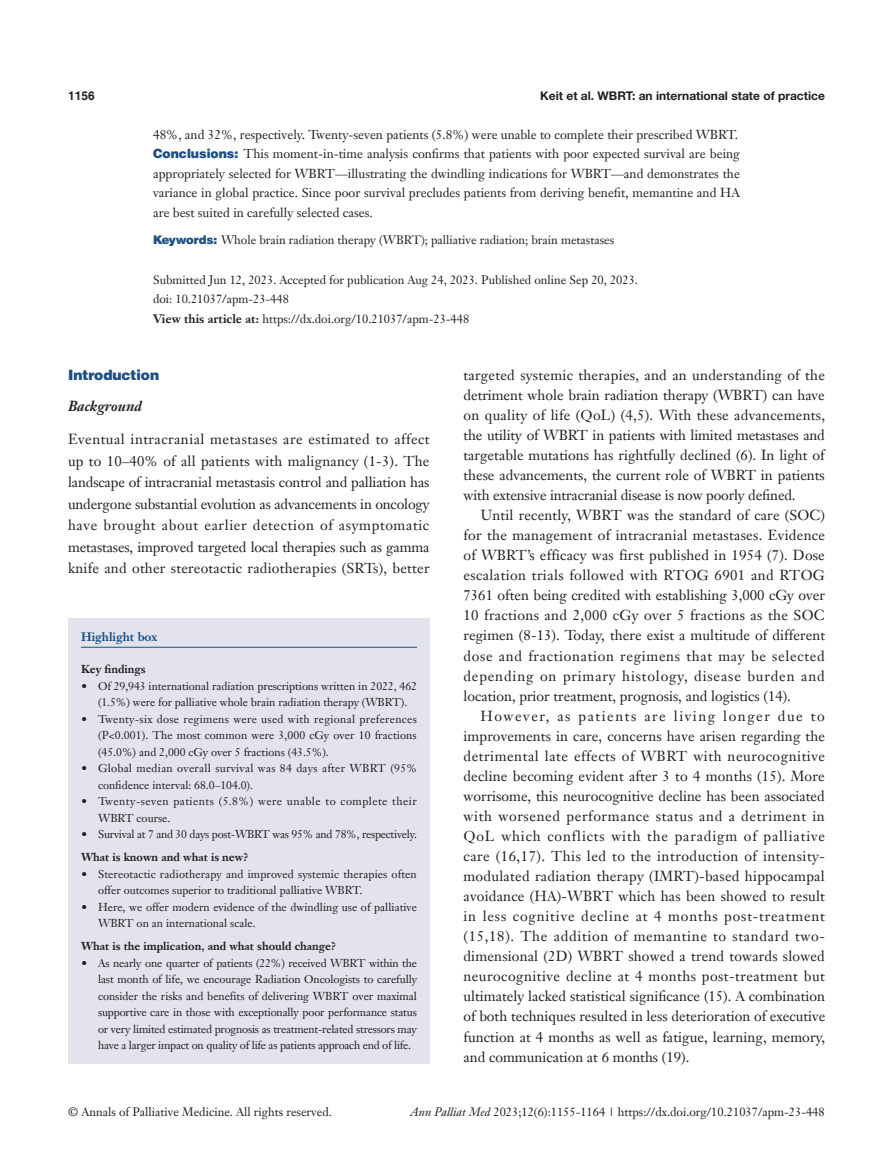
<style>
.page{position:relative;width:893px;height:1170px;background:#fff}
.page>*{position:absolute;margin:0;border:0;box-sizing:border-box;transform-origin:0 0}
.t1{font:14.25px/20.1px "Janson Text LT";color:#231f20;text-align:justify}
._1ji-zhengti{font:900 14.25px "Helvetica";color:#1c5085}
._2ji-6_5{font:italic 700 14.25px "Janson Text LT";color:#231f20}
.A-Abstract{font:12.75px/19.5px "Janson Text LT";color:#231f20;text-align:justify}
.A-time{font:12px "Janson Text LT";color:#231f20}
.A-Keywords{font:12px "Janson Text LT";color:#231f20}
.A-View_this_article{font:12px "Janson Text LT";color:#231f20}
.t2{font:700 12px "Helvetica Neue LT Pro";color:#231f20}
.A-doi{font:12px "Janson Text LT";color:#231f20}
.Cite{font:700 12px "Janson Text LT";color:#1c5085}
.t3{font:700 12px "Helvetica";color:#231f20}
.box-zhengwen-1_5mm{font:11.25px/16.5px "Janson Text LT";color:#231f20}
.box-zhengwen{font:11.25px/16.5px "Janson Text LT";color:#231f20}
.box-zhengwen-2{font:11.25px/16.5px "Janson Text LT";letter-spacing:.025em;color:#231f20}
.box-biaoti{font:700 11.25px "Janson Text LT";color:#231f20}
.box-zhengwen-3{font:11.25px/16.5px "Janson Text LT";letter-spacing:.04em;color:#231f20}
.box-zhengwen-1_5mm-2{font:11.25px "Janson Text LT";letter-spacing:-.02em;color:#231f20}
.s1{font-family:"Helvetica AME";color:#1c5085}
.s2{font-weight:700}
.s3{font-style:italic}
</style>
<div class="page">
<div style="left:68px;top:617px;width:362px;height:446px;background:#e2e3ec"></div>
<hr style="left:81px;top:646px;width:336px;height:1px;background:#1c5085">
<p class="t3" style="left:68px;top:88px;width:28px">1156</p>
<p class="t2" style="left:540px;top:88px;width:286px">Keit et al. WBRT: an international state of practice</p>
<p class="A-Abstract" style="left:153px;top:124px;width:586px">48%, and 32%, respectively. Twenty-seven patients (5.8%) were unable to complete their prescribed WBRT.</p>
<p class="A-Abstract" style="left:153px;top:144px;width:588px"><span class="s1">Conclusions:</span> This moment-in-time analysis confirms that patients with poor expected survival are being appropriately selected for WBRT—illustrating the dwindling indications for WBRT—and demonstrates the variance in global practice. Since poor survival precludes patients from deriving benefit, memantine and HA are best suited in carefully selected cases.</p>
<p class="A-Keywords" style="left:153px;top:233px;width:462px"><span class="s1">Keywords:</span> Whole brain radiation therapy (WBRT); palliative radiation; brain metastases</p>
<p class="A-time" style="left:153px;top:272px;width:486px">Submitted Jun 12, 2023. Accepted for publication Aug 24, 2023. Published online Sep 20, 2023.</p>
<p class="A-doi" style="left:153px;top:291px;width:137px">doi: 10.21037/apm-23-448</p>
<p class="A-View_this_article" style="left:153px;top:311px;width:318px"><span class="s2">View this article at:</span> https://dx.doi.org/10.21037/apm-23-448</p>
<p class="_1ji-zhengti" style="left:68px;top:365px;width:93px">Introduction</p>
<p class="_2ji-6_5" style="left:68px;top:397px;width:75px">Background</p>
<p class="t1" style="left:68px;top:428px;width:363px;line-height:21.5px">Eventual intracranial metastases are estimated to affect up to 10–40% of all patients with malignancy (1-3). The landscape of intracranial metastasis control and palliation has undergone substantial evolution as advancements in oncology have brought about earlier detection of asymptomatic metastases, improved targeted local therapies such as gamma knife and other stereotactic radiotherapies (SRTs), better</p>
<p class="Cite" style="left:81px;top:629px;width:78px">Highlight box</p>
<p class="box-biaoti" style="left:81px;top:662px;width:66px">Key findings</p>
<p class="box-zhengwen" style="left:98px;top:677px;width:320px;text-indent:-17px"><span class="s2">•</span> Of 29,943 international radiation prescriptions written in 2022, 462 (1.5%) were for palliative whole brain radiation therapy (WBRT).</p>
<p class="box-zhengwen" style="left:98px;top:710px;width:320px;text-align:justify;text-indent:-17px"><span class="s2">•</span> Twenty-six dose regimens were used with regional preferences (P&lt;0.001). The most common were 3,000 cGy over 10 fractions (45.0%) and 2,000 cGy over 5 fractions (43.5%).</p>
<p class="box-zhengwen-2" style="left:98px;top:760px;width:321px;text-indent:-17px"><span class="s2">•</span> Global median overall survival was 84 days after WBRT (95% confidence interval: 68.0–104.0).</p>
<p class="box-zhengwen-3" style="left:98px;top:793px;width:320px;text-indent:-17px"><span class="s2">•</span> Twenty-seven patients (5.8%) were unable to complete their<br>WBRT course.</p>
<p class="box-zhengwen-1_5mm-2" style="left:81px;top:827px;width:337px"><span class="s2">•</span> Survival at 7 and 30 days post-WBRT was 95% and 78%, respectively.</p>
<p class="box-biaoti" style="left:81px;top:850px;width:169px">What is known and what is new?</p>
<p class="box-zhengwen-1_5mm" style="left:98px;top:865px;width:320px;text-indent:-17px"><span class="s2">•</span> Stereotactic radiotherapy and improved systemic therapies often offer outcomes superior to traditional palliative WBRT.</p>
<p class="box-zhengwen-1_5mm" style="left:98px;top:898px;width:320px;text-indent:-17px"><span class="s2">•</span> Here, we offer modern evidence of the dwindling use of palliative<br>WBRT on an international scale.</p>
<p class="box-biaoti" style="left:81px;top:938px;width:256px">What is the implication, and what should change?</p>
<p class="box-zhengwen-1_5mm" style="left:98px;top:954px;width:321px;text-align:justify;text-indent:-17px"><span class="s2">•</span> As nearly one quarter of patients (22%) received WBRT within the last month of life, we encourage Radiation Oncologists to carefully consider the risks and benefits of delivering WBRT over maximal supportive care in those with exceptionally poor performance status or very limited estimated prognosis as treatment-related stressors may have a larger impact on quality of life as patients approach end of life.</p>
<p class="t1" style="left:463px;top:364px;width:363px">targeted systemic therapies, and an understanding of the detriment whole brain radiation therapy (WBRT) can have on quality of life (QoL) (4,5). With these advancements, the utility of WBRT in patients with limited metastases and targetable mutations has rightfully declined (6). In light of these advancements, the current role of WBRT in patients with extensive intracranial disease is now poorly defined.</p>
<p class="t1" style="left:463px;top:505px;width:363px;text-indent:17px">Until recently, WBRT was the standard of care (SOC) for the management of intracranial metastases. Evidence of WBRT’s efficacy was first published in 1954 (7). Dose escalation trials followed with RTOG 6901 and RTOG 7361 often being credited with establishing 3,000 cGy over 10 fractions and 2,000 cGy over 5 fractions as the SOC regimen (8-13). Today, there exist a multitude of different dose and fractionation regimens that may be selected depending on primary histology, disease burden and location, prior treatment, prognosis, and logistics (14).</p>
<p class="t1" style="left:463px;top:705px;width:363px;text-indent:17px">However, as patients are living longer due to improvements in care, concerns have arisen regarding the detrimental late effects of WBRT with neurocognitive decline becoming evident after 3 to 4 months (15). More worrisome, this neurocognitive decline has been associated with worsened performance status and a detriment in QoL which conflicts with the paradigm of palliative care (16,17). This led to the introduction of intensity&shy;modulated radiation therapy (IMRT)-based hippocampal avoidance (HA)-WBRT which has been showed to result in less cognitive decline at 4 months post-treatment (15,18). The addition of memantine to standard two&shy;dimensional (2D) WBRT showed a trend towards slowed neurocognitive decline at 4 months post-treatment but ultimately lacked statistical significance (15). A combination of both techniques resulted in less deterioration of executive function at 4 months as well as fatigue, learning, memory, and communication at 6 months (19).</p>
<p class="A-time" style="left:68px;top:1104px;width:265px">© Annals of Palliative Medicine. All rights reserved.</p>
<p class="A-time" style="left:411px;top:1104px;width:416px"><span class="s3">Ann Palliat Med</span> 2023;12(6):1155-1164 | https://dx.doi.org/10.21037/apm-23-448</p>
</div>
